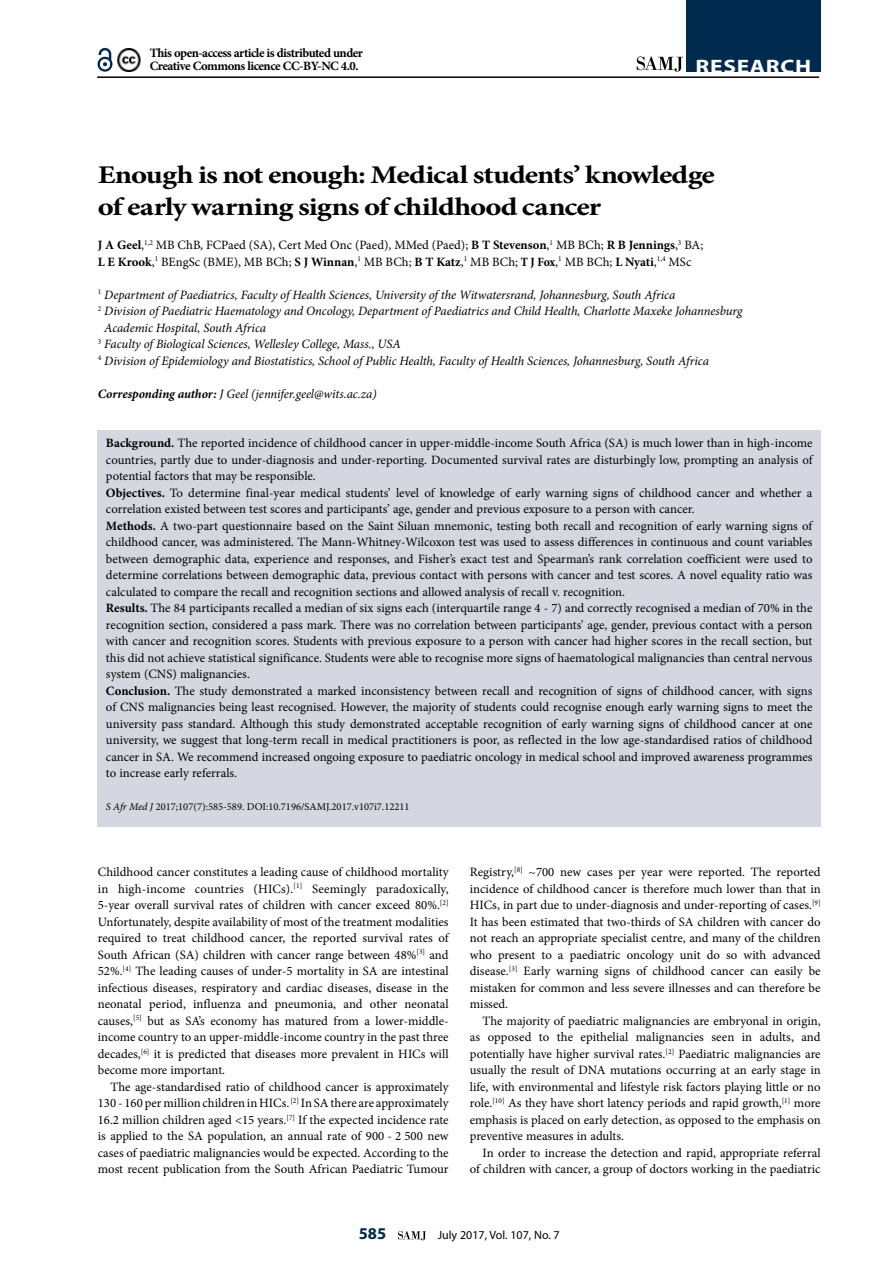
<style>
.page{position:relative;width:893px;height:1263px;background:#fff}
.page>*{position:absolute;margin:0;border:0;box-sizing:border-box;transform-origin:0 0}
.t1{font:700 25.5px/31.5px "Minion Pro";letter-spacing:-.025em;color:#000;scale:1.2 1}
.t2{font:700 19.5px "Myriad Pro";letter-spacing:.03em;color:#fff;scale:1.2 1}
.t3{font:700 16.5px "Myriad Pro";color:#002b4e}
.t4{font:12.75px/16.5px "Minion Pro";color:#000;text-align:justify}
.t5{font:italic 12.75px "Minion Pro";letter-spacing:-.005em;color:#000}
.t6{font:700 12.75px/13.5px "Minion Pro";letter-spacing:-.04em;color:#000}
.t7{font:12px "Myriad Pro";color:#000}
.t8{font:10.5px "Minion Pro";color:#000}
.s1{font-weight:700}
.s2{font-weight:700;font-stretch:condensed}
.s3{font-style:italic}
</style>
<div class="page">
<svg style="left:398px;top:1231px;width:28px;height:9px"></svg>
<hr style="left:97px;top:76px;width:722px;height:2px;background:#000">
<div style="left:686px;top:0;width:135px;height:72px;background:#002b4e"></div>
<svg style="left:637px;top:57px;width:46px;height:15px"></svg>
<svg style="left:97px;top:47px;width:16px;height:25px"></svg>
<img style="left:117px;top:48px;width:24px;height:23px">
<div style="left:97px;top:431px;width:724px;height:396px;background:#d5d7e0"></div>
<p class="t6" style="left:150px;top:46px;width:215px">This open-access article is distributed under<br>Creative Commons licence CC-BY-NC 4.0.</p>
<h2 class="t2" style="left:696px;top:54px;width:98px">RESEARCH</h2>
<h1 class="t1" style="left:98px;top:159px;width:516px">Enough is not enough: Medical students’ knowledge of early warning signs of childhood cancer</h1>
<p class="t4" style="left:98px;top:237px;width:607px"><span class="s1">J A Geel</span>,<sup>1,2</sup> MB ChB, FCPaed (SA), Cert Med Onc (Paed), MMed (Paed); <span class="s1">B T Stevenson</span>,<sup>1</sup> MB BCh; <span class="s1">R B Jennings</span>,<sup>3</sup> BA;<br><span class="s1">L E Krook</span>,<sup>1</sup> BEngSc (BME), MB BCh; <span class="s1">S J Winnan</span>,<sup>1</sup> MB BCh; <span class="s1">B T Katz</span>,<sup>1</sup> MB BCh; <span class="s2">T J Fox</span>,<sup>1</sup> MB BCh; <span class="s1">L Nyati</span>,<sup>1,4</sup> MSc</p>
<p class="t5" style="left:98px;top:286px;width:579px"><sup>1</sup> Department of Paediatrics, Faculty of Health Sciences, University of the Witwatersrand, Johannesburg, South Africa</p>
<p class="t5" style="left:98px;top:302px;width:646px"><sup>2</sup> Division of Paediatric Haematology and Oncology, Department of Paediatrics and Child Health, Charlotte Maxeke Johannesburg</p>
<p class="t5" style="left:104px;top:319px;width:163px">Academic Hospital, South Africa</p>
<p class="t5" style="left:98px;top:335px;width:305px"><sup>3</sup> Faculty of Biological Sciences, Wellesley College, Mass., USA</p>
<p class="t5" style="left:98px;top:352px;width:613px"><sup>4</sup> Division of Epidemiology and Biostatistics, School of Public Health, Faculty of Health Sciences, Johannesburg, South Africa</p>
<p class="t5" style="left:98px;top:385px;width:280px"><span class="s1">Corresponding author:</span> J Geel (jennifer.geel@wits.ac.za)</p>
<p class="t4" style="left:106px;top:435px;width:708px;text-align:left"><span class="s1">Background.</span> The reported incidence of childhood cancer in upper-middle-income South Africa (SA) is much lower than in high-income countries, partly due to under-diagnosis and under-reporting. Documented survival rates are disturbingly low, prompting an analysis of potential factors that may be responsible.<br><span class="s1">Objectives.</span> To determine final-year medical students’ level of knowledge of early warning signs of childhood cancer and whether a correlation existed between test scores and participants’ age, gender and previous exposure to a person with cancer.<br><span class="s1">Methods.</span> A two-part questionnaire based on the Saint Siluan mnemonic, testing both recall and recognition of early warning signs of childhood cancer, was administered. The Mann-Whitney-Wilcoxon test was used to assess differences in continuous and count variables between demographic data, experience and responses, and Fisher’s exact test and Spearman’s rank correlation coefficient were used to determine correlations between demographic data, previous contact with persons with cancer and test scores. A novel equality ratio was calculated to compare the recall and recognition sections and allowed analysis of recall v. recognition.<br><span class="s1">Results.</span> The 84 participants recalled a median of six signs each (interquartile range 4 - 7) and correctly recognised a median of 70% in the recognition section, considered a pass mark. There was no correlation between participants’ age, gender, previous contact with a person with cancer and recognition scores. Students with previous exposure to a person with cancer had higher scores in the recall section, but this did not achieve statistical significance. Students were able to recognise more signs of haematological malignancies than central nervous system (CNS) malignancies.<br><span class="s1">Conclusion.</span> The study demonstrated a marked inconsistency between recall and recognition of signs of childhood cancer, with signs of CNS malignancies being least recognised. However, the majority of students could recognise enough early warning signs to meet the university pass standard. Although this study demonstrated acceptable recognition of early warning signs of childhood cancer at one university, we suggest that long-term recall in medical practitioners is poor, as reflected in the low age-standardised ratios of childhood cancer in SA. We recommend increased ongoing exposure to paediatric oncology in medical school and improved awareness programmes to increase early referrals.</p>
<p class="t8" style="left:106px;top:800px;width:305px"><span class="s3">S Afr Med J</span> 2017;107(7):585-589. DOI:10.7196/SAMJ.2017.v107i7.12211</p>
<p class="t4" style="left:98px;top:864px;width:352px">Childhood cancer constitutes a leading cause of childhood mortality in high-income countries (HICs).<sup>[1]</sup> Seemingly paradoxically, 5-year overall survival rates of children with cancer exceed 80%.<sup>[2] </sup>Unfortunately, despite availability of most of the treatment modalities required to treat childhood cancer, the reported survival rates of South African (SA) children with cancer range between 48%<sup>[3]</sup> and 52%.<sup>[4]</sup> The leading causes of under-5 mortality in SA are intestinal infectious diseases, respiratory and cardiac diseases, disease in the neonatal period, influenza and pneumonia, and other neonatal causes,<sup>[5]</sup> but as SA’s economy has matured from a lower-middle&shy;income country to an upper-middle-income country in the past three decades,<sup>[6]</sup> it is predicted that diseases more prevalent in HICs will become more important.</p>
<p class="t4" style="left:98px;top:1078px;width:352px;text-indent:13px">The age-standardised ratio of childhood cancer is approximately 130 - 160 per million children in HICs. <sup>[2]</sup> In SA there are approximately 16.2 million children aged &lt;15 years.<sup>[7]</sup> If the expected incidence rate is applied to the SA population, an annual rate of 900 - 2 500 new cases of paediatric malignancies would be expected. According to the most recent publication from the South African Paediatric Tumour</p>
<p class="t4" style="left:470px;top:864px;width:352px">Registry,<sup>[8]</sup> ~700 new cases per year were reported. The reported incidence of childhood cancer is therefore much lower than that in HICs, in part due to under-diagnosis and under-reporting of cases.<sup>[9] </sup>It has been estimated that two-thirds of SA children with cancer do not reach an appropriate specialist centre, and many of the children who present to a paediatric oncology unit do so with advanced disease.<sup>[3]</sup> Early warning signs of childhood cancer can easily be mistaken for common and less severe illnesses and can therefore be missed.</p>
<p class="t4" style="left:470px;top:1012px;width:352px;text-indent:13px">The majority of paediatric malignancies are embryonal in origin, as opposed to the epithelial malignancies seen in adults, and potentially have higher survival rates.<sup>[2]</sup> Paediatric malignancies are usually the result of DNA mutations occurring at an early stage in life, with environmental and lifestyle risk factors playing little or no role.<sup>[10]</sup> As they have short latency periods and rapid growth,<sup>[1]</sup> more emphasis is placed on early detection, as opposed to the emphasis on preventive measures in adults.</p>
<p class="t4" style="left:470px;top:1144px;width:352px;text-align:right">In order to increase the detection and rapid, appropriate referral of children with cancer, a group of doctors working in the paediatric</p>
<p class="t3" style="left:359px;top:1223px;width:29px">585</p>
<p class="t7" style="left:438px;top:1228px;width:124px">July 2017, Vol. 107, No. 7</p>
</div>
